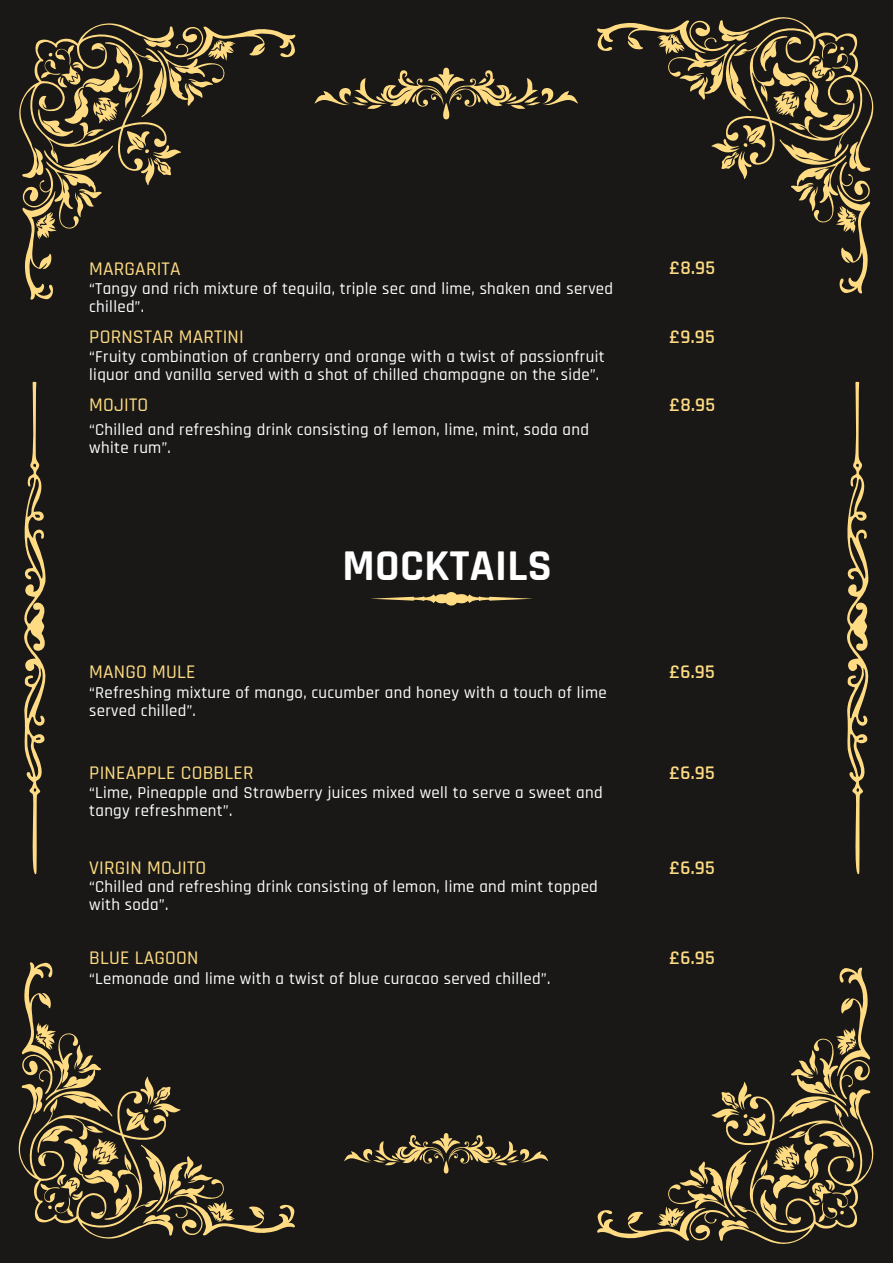
<style>
.page{position:relative;width:893px;height:1264px;background:#fff}
.page>*{position:absolute;margin:0;border:0;box-sizing:border-box;transform-origin:0 0}
.t1{font:700 44.55px "Rajdhani";letter-spacing:.01em;color:#fff}
.t2{font:500 19.5px "Rajdhani";letter-spacing:.01em;color:#ffdc83}
.t3{font:600 19.5px "Rajdhani";letter-spacing:.01em;color:#ffdc83}
.t4{font:500 16.8px/18px "Rajdhani";letter-spacing:.02em;color:#fff}
</style>
<div class="page">
<div style="left:0;top:0;width:892px;height:1262px;background:#191817"></div>
<svg style="left:19px;top:23px;width:276px;height:277px"></svg>
<svg style="left:597px;top:17px;width:276px;height:277px"></svg>
<svg style="left:18px;top:962px;width:277px;height:277px"></svg>
<svg style="left:597px;top:967px;width:276px;height:277px"></svg>
<svg style="left:344px;top:1133px;width:204px;height:40px"></svg>
<svg style="left:314px;top:68px;width:264px;height:51px"></svg>
<svg style="left:24px;top:381px;width:22px;height:494px"></svg>
<svg style="left:847px;top:381px;width:22px;height:494px"></svg>
<svg style="left:371px;top:592px;width:162px;height:14px"></svg>
<p class="t2" style="left:89px;top:256px;width:93px">MARGARITA</p>
<p class="t4" style="left:89px;top:280px;width:525px">“Tangy and rich mixture of tequila, triple sec and lime, shaken and served chilled”.</p>
<p class="t2" style="left:89px;top:324px;width:156px">PORNSTAR MARTINI</p>
<p class="t4" style="left:89px;top:348px;width:517px">“Fruity combination of cranberry and orange with a twist of passionfruit liquor and vanilla served with a shot of chilled champagne on the side”.</p>
<p class="t3" style="left:669px;top:256px;width:47px">£8.95</p>
<p class="t3" style="left:669px;top:324px;width:47px">£9.95</p>
<p class="t2" style="left:89px;top:393px;width:61px">MOJITO</p>
<p class="t3" style="left:669px;top:393px;width:47px">£8.95</p>
<p class="t4" style="left:89px;top:421px;width:501px">“Chilled and refreshing drink consisting of lemon, lime, mint, soda and white rum”.</p>
<h1 class="t1" style="left:342px;top:538px;width:211px">MOCKTAILS</h1>
<p class="t2" style="left:89px;top:660px;width:108px">MANGO MULE</p>
<p class="t3" style="left:669px;top:660px;width:47px">£6.95</p>
<p class="t4" style="left:89px;top:684px;width:519px">“Refreshing mixture of mango, cucumber and honey with a touch of lime served chilled”.</p>
<p class="t2" style="left:89px;top:760px;width:166px">PINEAPPLE COBBLER</p>
<p class="t3" style="left:669px;top:760px;width:47px">£6.95</p>
<p class="t4" style="left:89px;top:784px;width:515px">“Lime, Pineapple and Strawberry juices mixed well to serve a sweet and tangy refreshment”.</p>
<p class="t2" style="left:89px;top:855px;width:118px">VIRGIN MOJITO</p>
<p class="t4" style="left:89px;top:878px;width:510px">“Chilled and refreshing drink consisting of lemon, lime and mint topped with soda”.</p>
<p class="t2" style="left:89px;top:946px;width:111px">BLUE LAGOON</p>
<p class="t4" style="left:89px;top:969px;width:462px">“Lemonade and lime with a twist of blue curacao served chilled”.</p>
<p class="t3" style="left:669px;top:855px;width:47px">£6.95</p>
<p class="t3" style="left:669px;top:946px;width:47px">£6.95</p>
</div>
